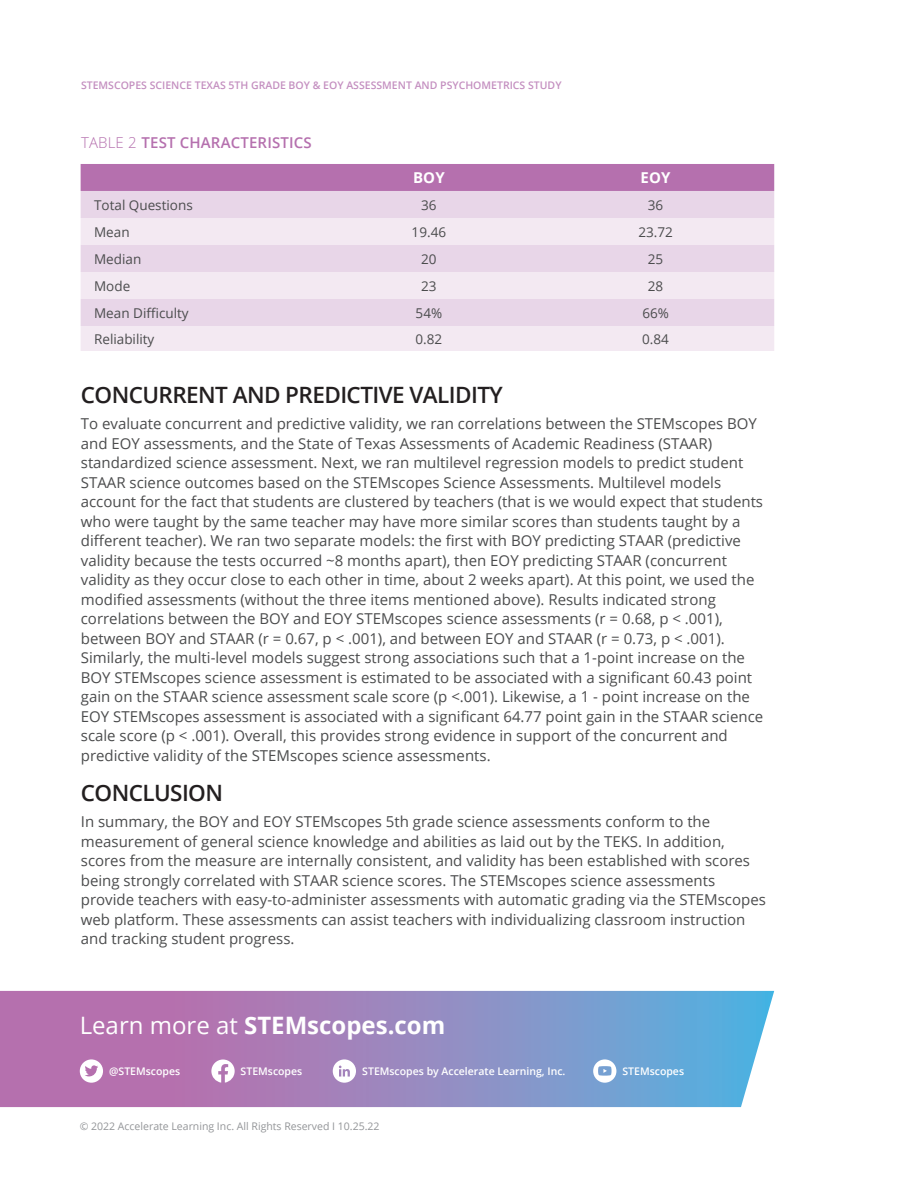
<style>
.page{position:relative;width:918px;height:1188px;background:#fff}
.page>*{position:absolute;margin:0;border:0;box-sizing:border-box;transform-origin:0 0}
.t1{font:700 24px "Open Sans";color:#fff}
.t2{font:600 22.5px "Open Sans";letter-spacing:-.025em;color:#231f20}
.t3{font:15px/19.5px "Open Sans";color:#4b4c4d}
.t4{font:600 15px "Open Sans";letter-spacing:.01em;color:#b570ae}
.t5{font:700 15px "Open Sans";letter-spacing:.01em;color:#fff}
.t6{font:13.5px "Open Sans";color:#4b4c4d}
.t7{font:600 10.5px "Open Sans";color:#c48fc0}
.t8{font:600 10.5px "Open Sans";color:#fff}
.t9{font:10.5px "Open Sans";color:#939598}
.s1{font-weight:300}
.s2{font-weight:400}
</style>
<div class="page">
<svg style="left:0;top:991px;width:774px;height:116px;background:#968bc1"></svg>
<svg style="left:80px;top:1059px;width:23px;height:24px"></svg>
<svg style="left:593px;top:1059px;width:23px;height:24px"></svg>
<svg style="left:333px;top:1059px;width:23px;height:24px"></svg>
<svg style="left:211px;top:1060px;width:24px;height:23px"></svg>
<div style="left:81px;top:164px;width:693px;height:27px;background:#b570ae"></div>
<div style="left:81px;top:191px;width:693px;height:27px;background:#e8d6e8"></div>
<svg style="left:81px;top:218px;width:693px;height:133px;background:#eee1ed"></svg>
<p class="t7" style="left:81px;top:78px;width:482px">STEMSCOPES SCIENCE TEXAS 5TH GRADE BOY &amp; EOY ASSESSMENT AND PSYCHOMETRICS STUDY</p>
<p class="t4" style="left:81px;top:132px;width:232px"><span class="s1">TABLE 2</span> TEST CHARACTERISTICS</p>
<p class="t5" style="left:413px;top:167px;width:33px">BOY</p>
<p class="t5" style="left:641px;top:167px;width:31px">EOY</p>
<p class="t6" style="left:94px;top:195px;width:100px">Total Questions</p>
<p class="t6" style="left:421px;top:195px;width:17px">36</p>
<p class="t6" style="left:648px;top:195px;width:17px">36</p>
<p class="t6" style="left:94px;top:222px;width:37px">Mean</p>
<p class="t6" style="left:412px;top:222px;width:36px">19.46</p>
<p class="t6" style="left:638px;top:222px;width:36px">23.72</p>
<p class="t6" style="left:94px;top:249px;width:49px">Median</p>
<p class="t6" style="left:421px;top:249px;width:17px">20</p>
<p class="t6" style="left:648px;top:249px;width:17px">25</p>
<p class="t6" style="left:94px;top:276px;width:38px">Mode</p>
<p class="t6" style="left:421px;top:276px;width:17px">23</p>
<p class="t6" style="left:648px;top:276px;width:17px">28</p>
<p class="t6" style="left:94px;top:303px;width:96px">Mean Difficulty</p>
<p class="t6" style="left:416px;top:303px;width:28px">54%</p>
<p class="t6" style="left:642px;top:303px;width:28px">66%</p>
<p class="t6" style="left:94px;top:330px;width:62px">Reliability</p>
<p class="t6" style="left:416px;top:330px;width:28px">0.82</p>
<p class="t6" style="left:642px;top:330px;width:28px">0.84</p>
<p class="t2" style="left:81px;top:379px;width:424px">CONCURRENT AND PREDICTIVE VALIDITY</p>
<p class="t3" style="left:81px;top:413px;width:684px">To evaluate concurrent and predictive validity, we ran correlations between the STEMscopes BOY and EOY assessments, and the State of Texas Assessments of Academic Readiness (STAAR) standardized science assessment. Next, we ran multilevel regression models to predict student STAAR science outcomes based on the STEMscopes Science Assessments. Multilevel models account for the fact that students are clustered by teachers (that is we would expect that students who were taught by the same teacher may have more similar scores than students taught by a different teacher). We ran two separate models: the first with BOY predicting STAAR (predictive validity because the tests occurred ~8 months apart), then EOY predicting STAAR (concurrent validity as they occur close to each other in time, about 2 weeks apart). At this point, we used the modified assessments (without the three items mentioned above). Results indicated strong correlations between the BOY and EOY STEMscopes science assessments (r = 0.68, p &lt; .001), between BOY and STAAR (r = 0.67, p &lt; .001), and between EOY and STAAR (r = 0.73, p &lt; .001).<br>Similarly, the multi-level models suggest strong associations such that a 1-point increase on the BOY STEMscopes science assessment is estimated to be associated with a significant 60.43 point gain on the STAAR science assessment scale score (p &lt;.001). Likewise, a 1 - point increase on the EOY STEMscopes assessment is associated with a significant 64.77 point gain in the STAAR science scale score (p &lt; .001). Overall, this provides strong evidence in support of the concurrent and predictive validity of the STEMscopes science assessments.</p>
<p class="t2" style="left:81px;top:777px;width:144px">CONCLUSION</p>
<p class="t3" style="left:81px;top:812px;width:687px">In summary, the BOY and EOY STEMscopes 5th grade science assessments conform to the measurement of general science knowledge and abilities as laid out by the TEKS. In addition, scores from the measure are internally consistent, and validity has been established with scores being strongly correlated with STAAR science scores. The STEMscopes science assessments provide teachers with easy-to-administer assessments with automatic grading via the STEMscopes web platform. These assessments can assist teachers with individualizing classroom instruction and tracking student progress.</p>
<p class="t1" style="left:80px;top:1008px;width:367px"><span class="s2">Learn more at</span> STEMscopes.com</p>
<p class="t8" style="left:241px;top:1064px;width:63px">STEMscopes</p>
<p class="t8" style="left:362px;top:1064px;width:205px">STEMscopes by Accelerate Learning, Inc.</p>
<p class="t8" style="left:622px;top:1064px;width:63px">STEMscopes</p>
<p class="t8" style="left:109px;top:1064px;width:73px">@STEMscopes</p>
<p class="t9" style="left:80px;top:1119px;width:301px">© 2022 Accelerate Learning Inc. All Rights Reserved I 10.25.22</p>
</div>
